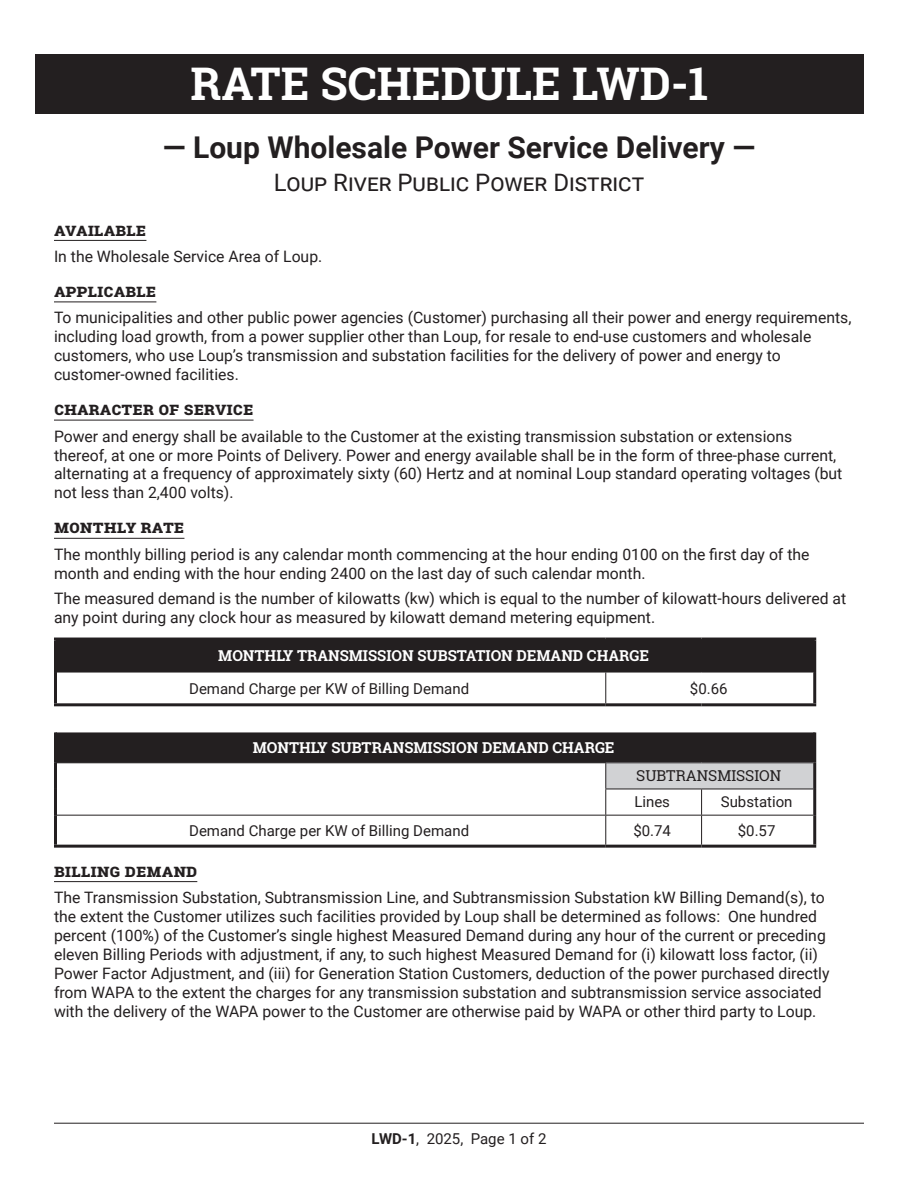
<style>
.page{position:relative;width:918px;height:1188px;background:#fff}
.page>*{position:absolute;margin:0;border:0;box-sizing:border-box;transform-origin:0 0}
.Main_Title{font:700 45px "Roboto Slab";color:#fff}
.Loup_Wholesale{font:700 30px "Roboto";color:#231f20}
.Loup_Power_District{font:24px "Roboto";color:#231f20}
.Underlined_Titles{font:700 18px "Roboto Slab";color:#231f20}
.Body{font:15.75px/18.9px "Roboto";color:#231f20}
.Table_Header{font:700 15px "Roboto Slab";color:#fff}
.Table_Entry{font:15px "Roboto";color:#231f20}
.Table_Subhead_2{font:15px "Roboto";color:#231f20}
.Table_Subhead{font:15px "Roboto Slab";color:#231f20}
.s1{font-weight:700}
</style>
<div class="page">
<hr style="left:54px;top:1123px;width:810px;height:1px;background:#231f20">
<hr style="left:54px;top:240px;width:92px;height:1px;background:#231f20">
<hr style="left:54px;top:302px;width:102px;height:1px;background:#231f20">
<hr style="left:54px;top:420px;width:200px;height:1px;background:#231f20">
<hr style="left:54px;top:538px;width:130px;height:1px;background:#231f20">
<hr style="left:54px;top:881px;width:143px;height:1px;background:#231f20">
<svg style="left:56px;top:641px;width:759px;height:121px;fill:#231f20"></svg>
<div style="left:606px;top:763px;width:209px;height:26px;background:#d1d2d4"></div>
<hr style="left:54px;top:641px;width:3px;height:31px;background:#231f20">
<hr style="left:813px;top:641px;width:3px;height:31px;background:#231f20">
<hr style="left:54px;top:672px;width:3px;height:31px;background:#231f20">
<hr style="left:813px;top:672px;width:3px;height:31px;background:#231f20">
<hr style="left:54px;top:703px;width:552px;height:3px;background:#231f20">
<hr style="left:606px;top:703px;width:96px;height:3px;background:#231f20">
<hr style="left:702px;top:703px;width:114px;height:3px;background:#231f20">
<hr style="left:54px;top:732px;width:3px;height:31px;background:#231f20">
<hr style="left:813px;top:732px;width:3px;height:31px;background:#231f20">
<hr style="left:54px;top:763px;width:3px;height:26px;background:#231f20">
<hr style="left:54px;top:789px;width:3px;height:26px;background:#231f20">
<hr style="left:813px;top:789px;width:3px;height:26px;background:#231f20">
<hr style="left:54px;top:815px;width:3px;height:30px;background:#231f20">
<hr style="left:813px;top:815px;width:3px;height:30px;background:#231f20">
<hr style="left:54px;top:845px;width:552px;height:3px;background:#231f20">
<hr style="left:606px;top:845px;width:96px;height:3px;background:#231f20">
<hr style="left:702px;top:845px;width:114px;height:3px;background:#231f20">
<hr style="left:57px;top:672px;width:549px;height:1px;background:#231f20">
<hr style="left:606px;top:672px;width:96px;height:1px;background:#231f20">
<hr style="left:605px;top:672px;width:1px;height:31px;background:#231f20">
<hr style="left:702px;top:672px;width:111px;height:1px;background:#231f20">
<hr style="left:54px;top:638px;width:552px;height:3px;background:#231f20">
<hr style="left:606px;top:638px;width:96px;height:3px;background:#231f20">
<hr style="left:702px;top:638px;width:114px;height:3px;background:#231f20">
<hr style="left:57px;top:762px;width:549px;height:1px;background:#231f20">
<hr style="left:57px;top:815px;width:549px;height:1px;background:#231f20">
<hr style="left:606px;top:815px;width:96px;height:1px;background:#231f20">
<hr style="left:702px;top:815px;width:111px;height:1px;background:#231f20">
<svg style="left:701px;top:790px;width:1px;height:55px"></svg>
<hr style="left:813px;top:763px;width:3px;height:26px;background:#231f20">
<hr style="left:606px;top:762px;width:96px;height:1px;background:#231f20">
<hr style="left:702px;top:762px;width:111px;height:1px;background:#231f20">
<hr style="left:605px;top:789px;width:97px;height:1px;background:#231f20">
<hr style="left:702px;top:789px;width:111px;height:1px;background:#231f20">
<svg style="left:605px;top:763px;width:1px;height:82px"></svg>
<div style="left:35px;top:54px;width:829px;height:59px;background:#231f20"></div>
<p class="Main_Title" style="left:191px;top:52px;width:519px">RATE SCHEDULE LWD-1</p>
<p class="Loup_Wholesale" style="left:163px;top:126px;width:594px">— Loup Wholesale Power Service Delivery —</p>
<p class="Loup_Power_District" style="left:274px;top:166px;width:372px">Loup River Public Power District</p>
<p class="Underlined_Titles" style="left:54px;top:217px;width:94px">Available</p>
<p class="Body" style="left:54px;top:246px;width:270px">In the Wholesale Service Area of Loup.</p>
<p class="Underlined_Titles" style="left:54px;top:278px;width:104px">Applicable</p>
<p class="Body" style="left:54px;top:308px;width:799px">To municipalities and other public power agencies (Customer) purchasing all their power and energy requirements, including load growth, from a power supplier other than Loup, for resale to end-use customers and wholesale customers, who use Loup’s transmission and substation facilities for the delivery of power and energy to customer-owned facilities.</p>
<p class="Underlined_Titles" style="left:54px;top:396px;width:201px">Character Of Service</p>
<p class="Body" style="left:54px;top:426px;width:790px">Power and energy shall be available to the Customer at the existing transmission substation or extensions thereof, at one or more Points of Delivery. Power and energy available shall be in the form of three-phase current, alternating at a frequency of approximately sixty (60) Hertz and at nominal Loup standard operating voltages (but not less than 2,400 volts).</p>
<p class="Underlined_Titles" style="left:54px;top:515px;width:132px">Monthly Rate</p>
<p class="Body" style="left:54px;top:544px;width:757px">The monthly billing period is any calendar month commencing at the hour ending 0100 on the first day of the month and ending with the hour ending 2400 on the last day of such calendar month.</p>
<p class="Body" style="left:54px;top:588px;width:794px">The measured demand is the number of kilowatts (kw) which is equal to the number of kilowatt-hours delivered at any point during any clock hour as measured by kilowatt demand metering equipment.</p>
<p class="Table_Header" style="left:218px;top:645px;width:432px">MONTHLY TRANSMISSION SUBSTATION DEMAND CHARGE</p>
<p class="Table_Subhead_2" style="left:189px;top:678px;width:281px">Demand Charge per KW of Billing Demand</p>
<p class="Table_Entry" style="left:690px;top:678px;width:39px">$0.66</p>
<p class="Table_Header" style="left:253px;top:737px;width:363px">MONTHLY SUBTRANSMISSION DEMAND CHARGE</p>
<p class="Table_Subhead" style="left:636px;top:765px;width:147px">SUBTRANSMISSION</p>
<p class="Table_Subhead_2" style="left:634px;top:792px;width:37px">Lines</p>
<p class="Table_Subhead_2" style="left:721px;top:792px;width:73px">Substation</p>
<p class="Table_Entry" style="left:189px;top:820px;width:281px">Demand Charge per KW of Billing Demand</p>
<p class="Table_Entry" style="left:633px;top:820px;width:39px">$0.74</p>
<p class="Table_Entry" style="left:738px;top:820px;width:39px">$0.57</p>
<p class="Underlined_Titles" style="left:54px;top:858px;width:144px">Billing Demand</p>
<p class="Body" style="left:54px;top:888px;width:777px">The Transmission Substation, Subtransmission Line, and Subtransmission Substation kW Billing Demand(s), to the extent the Customer utilizes such facilities provided by Loup shall be determined as follows: One hundred percent (100%) of the Customer’s single highest Measured Demand during any hour of the current or preceding eleven Billing Periods with adjustment, if any, to such highest Measured Demand for (i) kilowatt loss factor, (ii)<br>Power Factor Adjustment, and (iii) for Generation Station Customers, deduction of the power purchased directly from WAPA to the extent the charges for any transmission substation and subtransmission service associated with the delivery of the WAPA power to the Customer are otherwise paid by WAPA or other third party to Loup.</p>
<p class="Table_Entry" style="left:372px;top:1128px;width:176px"><span class="s1">LWD-1</span>, 2025, Page 1 of 2</p>
</div>
